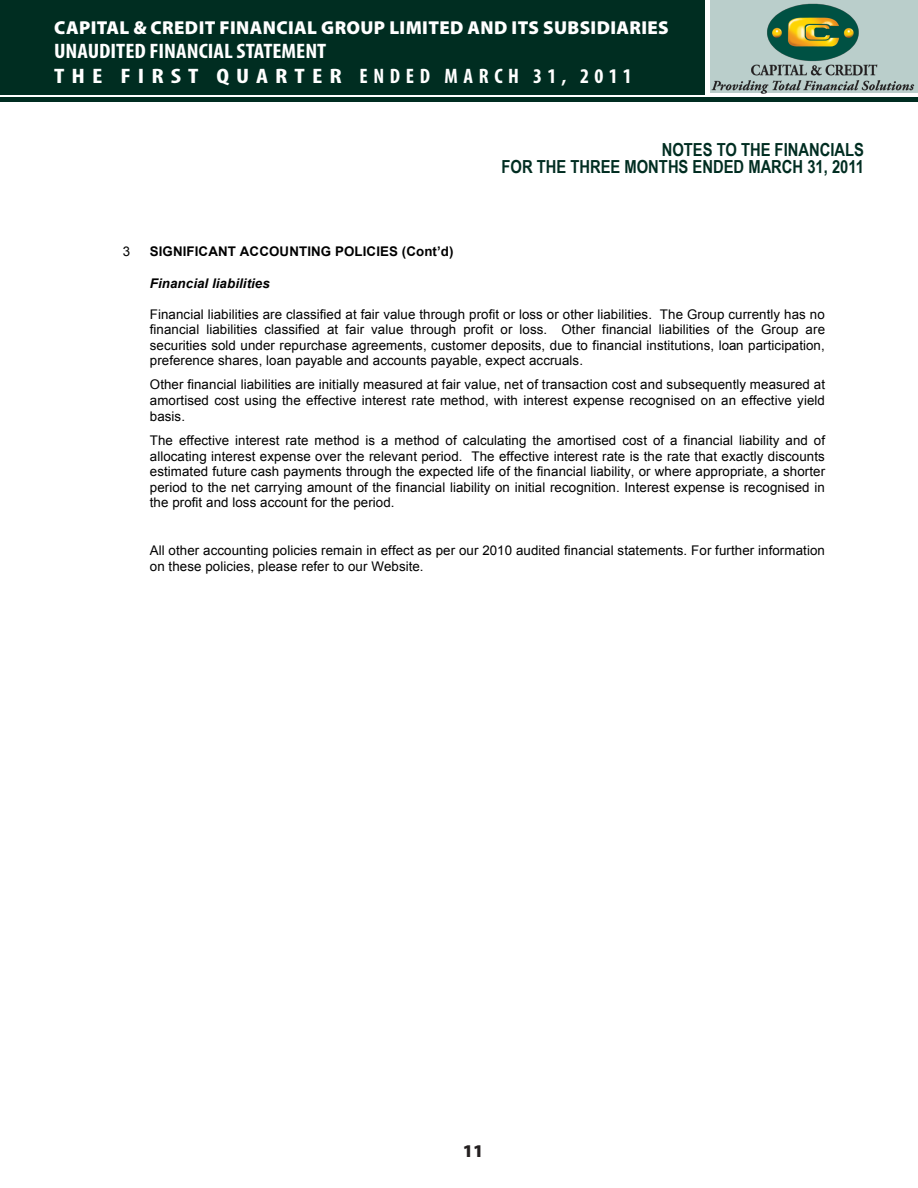
<style>
.page{position:relative;width:918px;height:1188px;background:#fff}
.page>*{position:absolute;margin:0;border:0;box-sizing:border-box;transform-origin:0 0}
.t1{font:700 condensed 21px/25.2px "Myriad Pro";color:#fff;scale:1.1 1}
.t2{font:700 condensed 21px "Myriad Pro";color:#fff;scale:1.25 1}
.t3{font:700 condensed 21px "Myriad Pro";letter-spacing:.25em;color:#fff}
.t4{font:900 18.75px "Myriad Pro";letter-spacing:.02em;color:#fff}
.t5{font:700 18px "Arial Narrow";color:#002d21}
.t6{font:900 18px "Myriad Pro";color:#231f20}
.t7{font:13.35px/15.5px "Arial";letter-spacing:.01em;color:#000;text-align:justify}
.t8{font:700 13.35px "Arial";letter-spacing:.01em;color:#000}
.t9{font:italic 700 13.35px "Arial";letter-spacing:.005em;color:#000}
</style>
<div class="page">
<div style="left:711px;top:0;width:207px;height:93px;background:#bacecb"></div>
<div style="left:0;top:0;width:704px;height:94px;background:#002d21"></div>
<hr style="left:0;top:98px;width:918px;height:4px;background:#002d21">
<img style="left:712px;top:3px;width:203px;height:91px">
<h2 class="t4" style="left:54px;top:15px;width:616px">CAPITAL &amp; CREDIT FINANCIAL GROUP LIMITED AND ITS SUBSIDIARIES</h2>
<h1 class="t1" style="left:54px;top:38px;width:249px">UNAUDITED FINANCIAL STATEMENT<br>THE FI RST</h1>
<h1 class="t2" style="left:216px;top:63px;width:138px">QUA RTE R ENDED</h1>
<h1 class="t3" style="left:444px;top:63px;width:189px">MARCH 31, 2011</h1>
<p class="t5" style="left:662px;top:136px;width:22px">NOTES</p>
<p class="t5" style="left:717px;top:136px;width:35px">TO THE</p>
<p class="t5" style="left:775px;top:136px;width:10px">FINANCIALS</p>
<p class="t5" style="left:502px;top:153px;width:364px">FOR THE THREE MONTHS ENDED MARCH 31, 2011</p>
<p class="t7" style="left:123px;top:245px;width:9px">3</p>
<p class="t8" style="left:150px;top:247px;width:305px">SIGNIFICANT ACCOUNTING POLICIES (Cont’d)</p>
<p class="t9" style="left:150px;top:275px;width:122px">Financial liabilities</p>
<p class="t7" style="left:150px;top:307px;width:677px">Financial liabilities are classified at fair value through profit or loss or other liabilities. The Group currently has no financial liabilities classified at fair value through profit or loss. Other financial liabilities of the Group are securities sold under repurchase agreements, customer deposits, due to financial institutions, loan participation, preference shares, loan payable and accounts payable, expect accruals.</p>
<p class="t7" style="left:150px;top:378px;width:677px">Other financial liabilities are initially measured at fair value, net of transaction cost and subsequently measured at amortised cost using the effective interest rate method, with interest expense recognised on an effective yield basis.</p>
<p class="t7" style="left:150px;top:434px;width:677px">The effective interest rate method is a method of calculating the amortised cost of a financial liability and of allocating interest expense over the relevant period. The effective interest rate is the rate that exactly discounts estimated future cash payments through the expected life of the financial liability, or where appropriate, a shorter period to the net carrying amount of the financial liability on initial recognition. Interest expense is recognised in the profit and loss account for the period.</p>
<p class="t7" style="left:150px;top:544px;width:677px">All other accounting policies remain in effect as per our 2010 audited financial statements. For further information on these policies, please refer to our Website.</p>
<h3 class="t6" style="left:463px;top:1139px;width:22px">11</h3>
</div>
